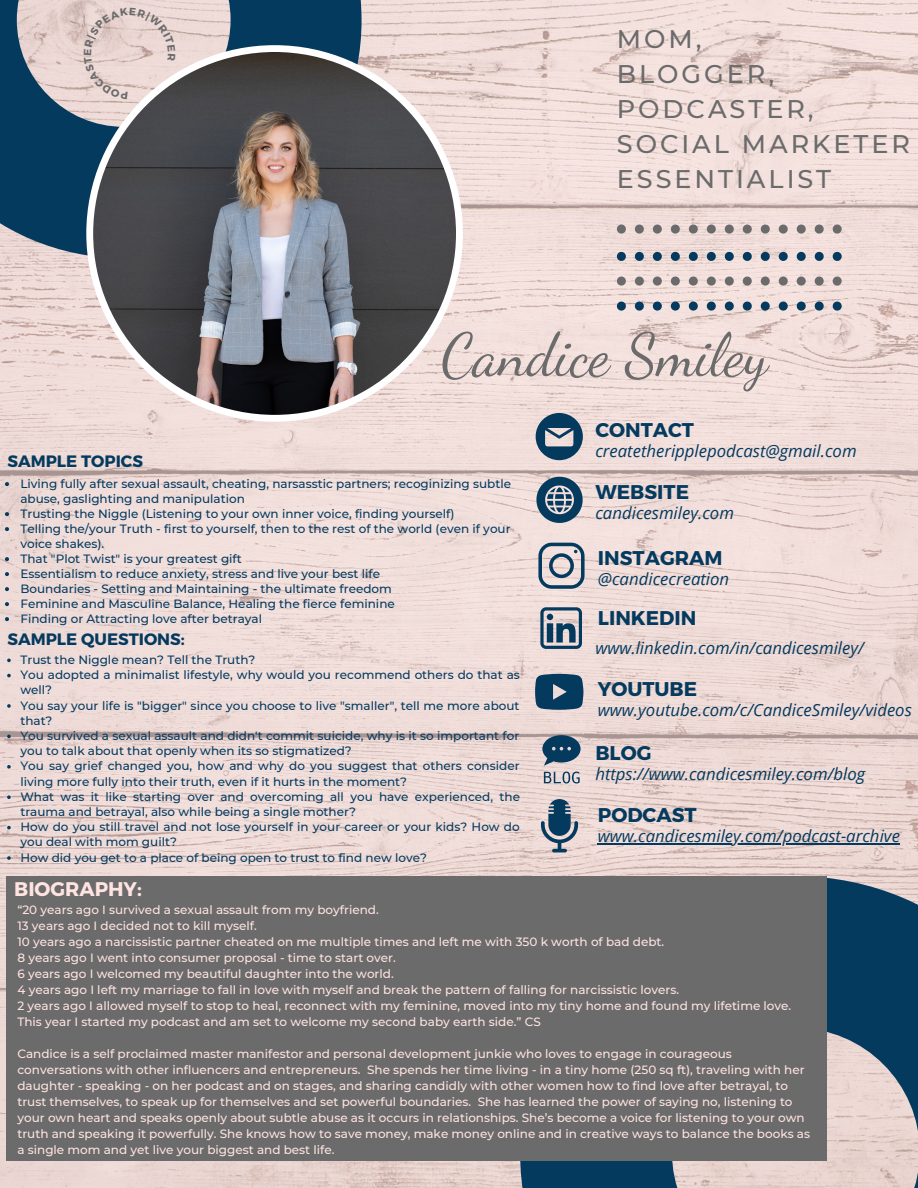
<style>
.page{position:relative;width:918px;height:1188px;background:#fff}
.page>*{position:absolute;margin:0;border:0;box-sizing:border-box;transform-origin:0 0}
.t1{font:60px "Dancing Script";color:#6b6b6b}
.t2{font:500 25.5px "Montserrat";letter-spacing:.115em;color:#6b6b6b}
.t3{font:700 19.8px "Montserrat";color:#053a5f}
.t4{font:700 19.8px "Montserrat";color:#ffe4e1}
.t5{font:italic 16.8px "Open Sans";color:#053a5f}
.t6{font:700 16.5px "Montserrat";color:#053a5f}
.t7{font:500 12px/16px "Montserrat";color:#ffe4e1}
.t8{font:500 12px/15.1px "Montserrat";color:#053a5f}
</style>
<div class="page">
<img style="left:0;top:0;width:918px;height:1188px">
<svg style="left:0;top:0;width:362px;height:258px;background:#526e85"></svg>
<svg style="left:86px;top:45px;width:377px;height:377px;background:#7c797b"></svg>
<svg style="left:617px;top:225px;width:225px;height:9px;background:#baaeac"></svg>
<svg style="left:617px;top:252px;width:225px;height:9px;background:#8e98a5"></svg>
<svg style="left:617px;top:277px;width:225px;height:9px;background:#bbb0ae"></svg>
<svg style="left:617px;top:302px;width:225px;height:9px;background:#919ba8"></svg>
<svg style="left:520px;top:876px;width:398px;height:312px;background:#6c7f91"></svg>
<div style="left:7px;top:876px;width:820px;height:285px;background:#6b6b6b"></div>
<svg style="left:536px;top:413px;width:47px;height:47px;background:#637b90"></svg>
<svg style="left:536px;top:477px;width:47px;height:46px;background:#617a8f"></svg>
<svg style="left:538px;top:543px;width:47px;height:46px;background:#9ca3ad"></svg>
<svg style="left:540px;top:607px;width:42px;height:42px;background:#789"></svg>
<svg style="left:542px;top:735px;width:39px;height:31px"></svg>
<svg style="left:544px;top:772px;width:36px;height:12px"></svg>
<svg style="left:541px;top:799px;width:37px;height:53px;background:#7c8b9a"></svg>
<svg style="left:535px;top:674px;width:48px;height:36px;background:#244f6f"></svg>
<hr style="left:598px;top:843px;width:302px;height:2px;background:#053a5f">
<svg style="left:5px;top:482px;width:4px;height:4px"></svg>
<svg style="left:5px;top:512px;width:4px;height:4px"></svg>
<svg style="left:5px;top:527px;width:4px;height:4px"></svg>
<svg style="left:5px;top:557px;width:4px;height:4px"></svg>
<svg style="left:5px;top:572px;width:4px;height:4px"></svg>
<svg style="left:5px;top:587px;width:4px;height:4px"></svg>
<svg style="left:5px;top:602px;width:4px;height:4px"></svg>
<svg style="left:5px;top:617px;width:4px;height:4px"></svg>
<svg style="left:7px;top:659px;width:4px;height:3px"></svg>
<svg style="left:7px;top:674px;width:4px;height:3px"></svg>
<svg style="left:7px;top:704px;width:4px;height:4px"></svg>
<svg style="left:7px;top:735px;width:4px;height:3px"></svg>
<svg style="left:7px;top:765px;width:4px;height:4px"></svg>
<svg style="left:7px;top:795px;width:4px;height:4px"></svg>
<svg style="left:7px;top:826px;width:4px;height:3px"></svg>
<svg style="left:7px;top:856px;width:4px;height:4px"></svg>
<svg style="left:84px;top:8px;width:92px;height:92px;background:#e4d1cd"></svg>
<p class="t2" style="left:617px;top:24px;width:86px">MOM,</p>
<p class="t2" style="left:617px;top:58px;width:159px">BLOGGER,</p>
<p class="t2" style="left:617px;top:93px;width:198px">PODCASTER,</p>
<p class="t2" style="left:617px;top:128px;width:295px">SOCIAL MARKETER</p>
<p class="t2" style="left:617px;top:163px;width:216px">ESSENTIALIST</p>
<p class="t1" style="left:441px;top:320px;width:328px">Candice Smiley</p>
<p class="t6" style="left:7px;top:450px;width:137px">SAMPLE TOPICS</p>
<p class="t8" style="left:20px;top:476px;width:492px">Living fully after sexual assault, cheating, narsasstic partners; recoginizing subtle abuse, gaslighting and manipulation</p>
<p class="t8" style="left:20px;top:506px;width:436px">Trusting the Niggle (Listening to your own inner voice, finding yourself)</p>
<p class="t8" style="left:20px;top:521px;width:492px">Telling the/your Truth - first to yourself, then to the rest of the world (even if your voice shakes).</p>
<p class="t8" style="left:20px;top:551px;width:223px">That "Plot Twist" is your greatest gift</p>
<p class="t8" style="left:20px;top:566px;width:361px">Essentialism to reduce anxiety, stress and live your best life</p>
<p class="t8" style="left:20px;top:581px;width:373px">Boundaries - Setting and Maintaining - the ultimate freedom</p>
<p class="t8" style="left:20px;top:596px;width:376px">Feminine and Masculine Balance, Healing the fierce feminine</p>
<p class="t8" style="left:20px;top:611px;width:243px">Finding or Attracting love after betrayal</p>
<p class="t8" style="left:20px;top:652px;width:237px">Trust the Niggle mean? Tell the Truth?</p>
<p class="t8" style="left:20px;top:667px;width:501px">You adopted a minimalist lifestyle, why would you recommend others do that as well?</p>
<p class="t8" style="left:20px;top:698px;width:501px">You say your life is "bigger" since you choose to live "smaller", tell me more about that?</p>
<p class="t8" style="left:20px;top:728px;width:500px">You survived a sexual assault and didn't commit suicide, why is it so important for you to talk about that openly when its so stigmatized?</p>
<p class="t8" style="left:20px;top:759px;width:501px">You say grief changed you, how and why do you suggest that others consider living more fully into their truth, even if it hurts in the moment?</p>
<p class="t8" style="left:20px;top:789px;width:501px">What was it like starting over and overcoming all you have experienced, the trauma and betrayal, also while being a single mother?</p>
<p class="t8" style="left:20px;top:819px;width:501px">How do you still travel and not lose yourself in your career or your kids? How do you deal with mom guilt?</p>
<p class="t8" style="left:20px;top:850px;width:408px">How did you get to a place of being open to trust to find new love?</p>
<p class="t6" style="left:7px;top:628px;width:179px">SAMPLE QUESTIONS:</p>
<p class="t3" style="left:595px;top:417px;width:100px">CONTACT</p>
<p class="t5" style="left:595px;top:439px;width:263px">createtheripplepodcast@gmail.com</p>
<p class="t3" style="left:595px;top:479px;width:95px">WEBSITE</p>
<p class="t5" style="left:595px;top:501px;width:140px">candicesmiley.com</p>
<p class="t3" style="left:598px;top:545px;width:126px">INSTAGRAM</p>
<p class="t5" style="left:598px;top:567px;width:133px">@candicecreation</p>
<p class="t3" style="left:598px;top:605px;width:100px">LINKEDIN</p>
<p class="t5" style="left:595px;top:636px;width:270px">www.linkedin.com/in/candicesmiley/</p>
<p class="t3" style="left:598px;top:677px;width:101px">YOUTUBE</p>
<p class="t5" style="left:598px;top:698px;width:316px">www.youtube.com/c/CandiceSmiley/videos</p>
<p class="t3" style="left:595px;top:740px;width:58px">BLOG</p>
<p class="t5" style="left:595px;top:762px;width:271px">https://www.candicesmiley.com/blog</p>
<p class="t3" style="left:598px;top:802px;width:100px">PODCAST</p>
<p class="t5" style="left:598px;top:824px;width:304px">www.candicesmiley.com/podcast-archive</p>
<p class="t4" style="left:14px;top:876px;width:129px">BIOGRAPHY:</p>
<p class="t7" style="left:17px;top:902px;width:363px">“20 years ago I survived a sexual assault from my boyfriend.</p>
<p class="t7" style="left:17px;top:918px;width:241px">13 years ago I decided not to kill myself.</p>
<p class="t7" style="left:17px;top:934px;width:648px">10 years ago a narcissistic partner cheated on me multiple times and left me with 350 k worth of bad debt.</p>
<p class="t7" style="left:17px;top:950px;width:380px">8 years ago I went into consumer proposal - time to start over.</p>
<p class="t7" style="left:17px;top:966px;width:378px">6 years ago I welcomed my beautiful daughter into the world.</p>
<p class="t7" style="left:17px;top:982px;width:663px">4 years ago I left my marriage to fall in love with myself and break the pattern of falling for narcissistic lovers.</p>
<p class="t7" style="left:17px;top:998px;width:775px">2 years ago I allowed myself to stop to heal, reconnect with my feminine, moved into my tiny home and found my lifetime love.</p>
<p class="t7" style="left:17px;top:1014px;width:525px">This year I started my podcast and am set to welcome my second baby earth side.” CS</p>
<p class="t7" style="left:17px;top:1046px;width:794px">Candice is a self proclaimed master manifestor and personal development junkie who loves to engage in courageous conversations with other influencers and entrepreneurs. She spends her time living - in a tiny home (250 sq ft), traveling with her daughter - speaking - on her podcast and on stages, and sharing candidly with other women how to find love after betrayal, to trust themselves, to speak up for themselves and set powerful boundaries. She has learned the power of saying no, listening to your own heart and speaks openly about subtle abuse as it occurs in relationships. She’s become a voice for listening to your own truth and speaking it powerfully. She knows how to save money, make money online and in creative ways to balance the books as a single mom and yet live your biggest and best life.</p>
</div>
